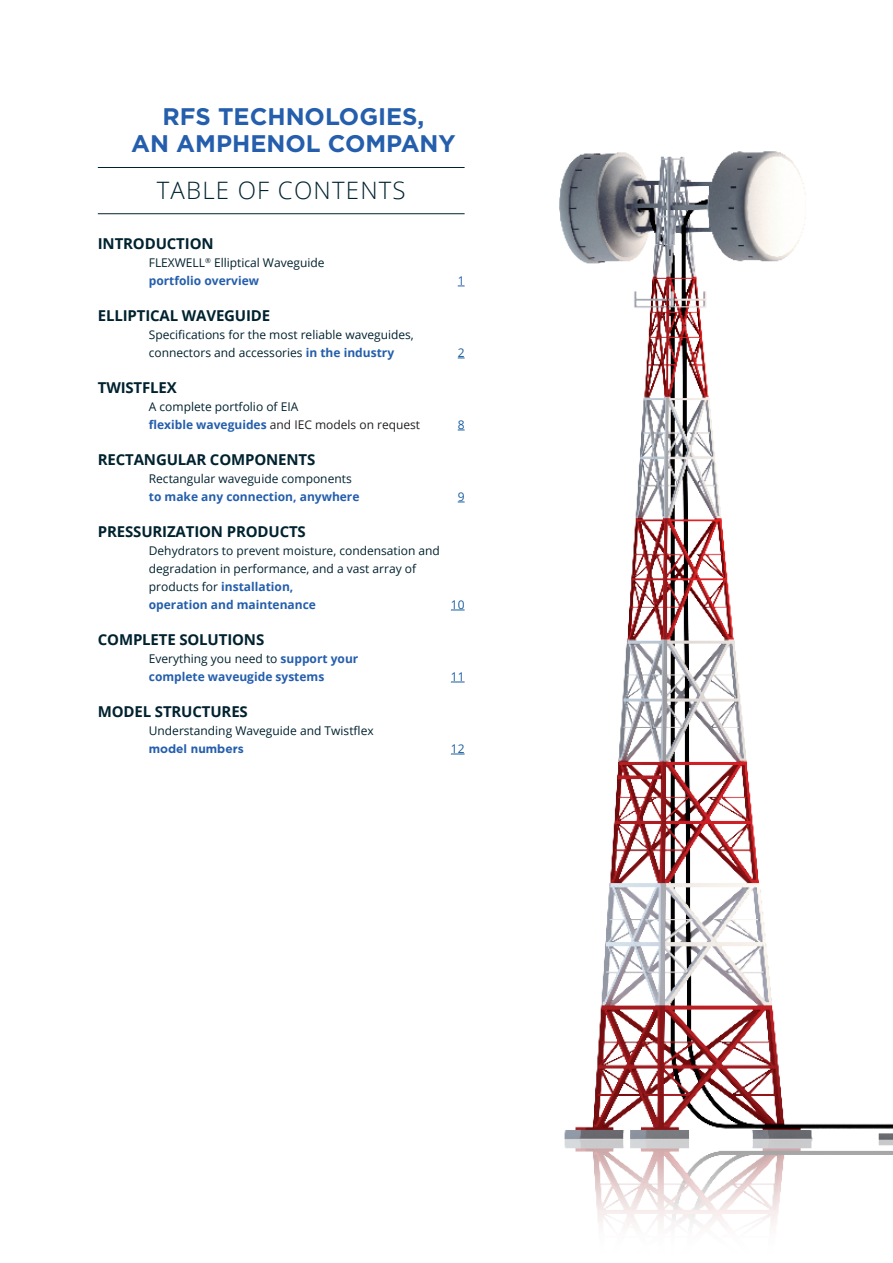
<style>
.page{position:relative;width:893px;height:1263px;background:#fff}
.page>*{position:absolute;margin:0;border:0;box-sizing:border-box;transform-origin:0 0}
.Titre_de_chapitre_-_Aligner_au_centre{font:700 24px "Gotham";color:#245eac}
.Titre_de_chapitre_-_Aligner_au_centre-2{font:300 24px "Open Sans";letter-spacing:.05em;color:#00222f}
.En-tête_de_la_table_des_matières{font:700 15px "Open Sans";letter-spacing:-.01em;color:#00222f}
.Table_des_matières_-_Titre_et_numéro_de_{font:12px/18px "Open Sans";color:#00222f}
.Table_des_matières_-_Titre_et_numéro_de_-2{font:700 12px/18px "Open Sans";color:#245eac}
.Table_des_matières_-_Titre_et_numéro_de_-3{font:12px "Open Sans";color:#175d9e}
.Table_des_matières_-_Titre_et_numéro_de_-4{font:12px "Open Sans";color:#245eac}
.s1{font-weight:700;color:#245eac}
.s2{color:#231f20}
.s3{font-weight:400;color:#00222f}
.s4{font-family:"Gotham";font-weight:700;color:#245eac}
</style>
<div class="page">
<img style="left:559px;top:151px;width:334px;height:1072px">
<svg style="left:451px;top:610px;width:14px;height:1px"></svg>
<svg style="left:451px;top:682px;width:14px;height:1px"></svg>
<svg style="left:451px;top:754px;width:14px;height:1px"></svg>
<hr style="left:98px;top:167px;width:367px;height:1px;background:#00222f">
<hr style="left:98px;top:213px;width:367px;height:1px;background:#00222f">
<p class="Titre_de_chapitre_-_Aligner_au_centre" style="left:162px;top:100px;width:264px">RFS TECHNOLOGIES,</p>
<p class="Titre_de_chapitre_-_Aligner_au_centre" style="left:131px;top:127px;width:326px">AN AMPHENOL COMPANY</p>
<p class="Titre_de_chapitre_-_Aligner_au_centre-2" style="left:157px;top:174px;width:250px">TABLE OF CONTENTS</p>
<p class="En-tête_de_la_table_des_matières" style="left:98px;top:233px;width:117px">INTRODUCTION</p>
<p class="Table_des_matières_-_Titre_et_numéro_de_" style="left:149px;top:253px;width:177px">FLEXWELL<sup>®</sup> Elliptical Waveguide <span class="s1">portfolio overview</span></p>
<p class="En-tête_de_la_table_des_matières" style="left:98px;top:305px;width:174px">ELLIPTICAL WAVEGUIDE</p>
<p class="Table_des_matières_-_Titre_et_numéro_de_" style="left:149px;top:325px;width:267px">Specifications for the most reliable waveguides, connectors and accessories <span class="s1">in the industry</span></p>
<p class="En-tête_de_la_table_des_matières" style="left:98px;top:377px;width:81px">TWISTFLEX</p>
<p class="Table_des_matières_-_Titre_et_numéro_de_" style="left:149px;top:397px;width:273px">A complete portfolio of EIA<br><span class="s1">flexible waveguides</span> <span class="s2">and IEC models on request</span></p>
<p class="En-tête_de_la_table_des_matières" style="left:98px;top:449px;width:219px">RECTANGULAR COMPONENTS</p>
<p class="Table_des_matières_-_Titre_et_numéro_de_" style="left:149px;top:469px;width:212px">Rectangular waveguide components <span class="s1">to make any connection, anywhere</span></p>
<p class="En-tête_de_la_table_des_matières" style="left:98px;top:521px;width:210px">PRESSURIZATION PRODUCTS</p>
<p class="Table_des_matières_-_Titre_et_numéro_de_" style="left:149px;top:541px;width:293px">Dehydrators to prevent moisture, condensation and degradation in performance, and a vast array of products for <span class="s1">installation,<br>operation and maintenance</span></p>
<p class="En-tête_de_la_table_des_matières" style="left:98px;top:629px;width:168px">COMPLETE SOLUTIONS</p>
<p class="Table_des_matières_-_Titre_et_numéro_de_-2" style="left:149px;top:649px;width:211px"><span class="s3">Everything you need to</span> support your complete waveugide systems</p>
<p class="En-tête_de_la_table_des_matières" style="left:98px;top:701px;width:152px">MODEL STRUCTURES</p>
<p class="Table_des_matières_-_Titre_et_numéro_de_" style="left:149px;top:721px;width:226px">Understanding Waveguide and Twistflex <span class="s4">model numbers</span></p>
<p class="Table_des_matières_-_Titre_et_numéro_de_-4" style="left:458px;top:272px;width:8px">1</p>
<p class="Table_des_matières_-_Titre_et_numéro_de_-3" style="left:458px;top:344px;width:8px">2</p>
<p class="Table_des_matières_-_Titre_et_numéro_de_-3" style="left:458px;top:416px;width:8px">8</p>
<p class="Table_des_matières_-_Titre_et_numéro_de_-3" style="left:458px;top:488px;width:8px">9</p>
<p class="Table_des_matières_-_Titre_et_numéro_de_-3" style="left:451px;top:596px;width:15px">10</p>
<p class="Table_des_matières_-_Titre_et_numéro_de_-3" style="left:451px;top:668px;width:15px">11</p>
<p class="Table_des_matières_-_Titre_et_numéro_de_-3" style="left:451px;top:740px;width:15px">12</p>
</div>
